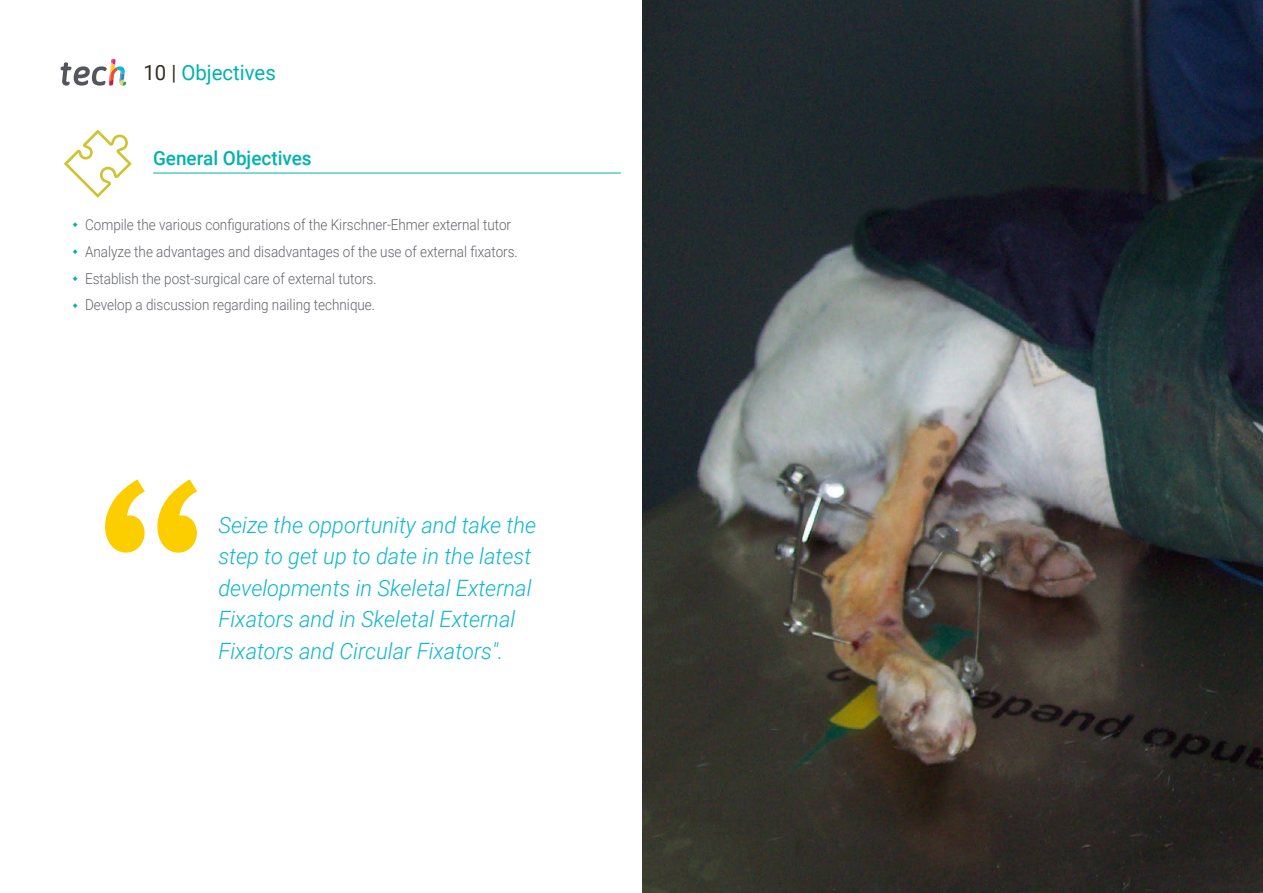
<style>
.page{position:relative;width:1263px;height:893px;background:#fff}
.page>*{position:absolute;margin:0;border:0;box-sizing:border-box;transform-origin:0 0}
.t1{font:italic 300 22.5px/31.5px "Roboto";color:#0fb6cf}
.t2{font:21px "Roboto";color:#00b2af}
.t3{font:500 19.5px "Roboto";color:#00b2af}
.t4{font:300 15px/26.7px "Roboto";color:#61646a;scale:.9 1}
.s1{color:#312e20}
</style>
<div class="page">
<hr style="left:153px;top:173px;width:468px;height:1px;background:#00b2af">
<svg style="left:64px;top:130px;width:68px;height:68px"></svg>
<img style="left:642px;top:0;width:621px;height:893px">
<svg style="left:61px;top:59px;width:65px;height:27px"></svg>
<svg style="left:105px;top:479px;width:92px;height:74px"></svg>
<h2 class="t2" style="left:144px;top:57px;width:134px"><span class="s1">10 |</span> Objectives</h2>
<h3 class="t3" style="left:153px;top:144px;width:160px">General Objectives</h3>
<p class="t4" style="left:85px;top:211px;width:482px">Compile the various configurations of the Kirschner-Ehmer external tutor Analyze the advantages and disadvantages of the use of external fixators.<br>Establish the post-surgical care of external tutors.<br>Develop a discussion regarding nailing technique.</p>
<h1 class="t1" style="left:218px;top:508px;width:319px">Seize the opportunity and take the step to get up to date in the latest developments in Skeletal External Fixators and in Skeletal External Fixators and Circular Fixators".</h1>
</div>
